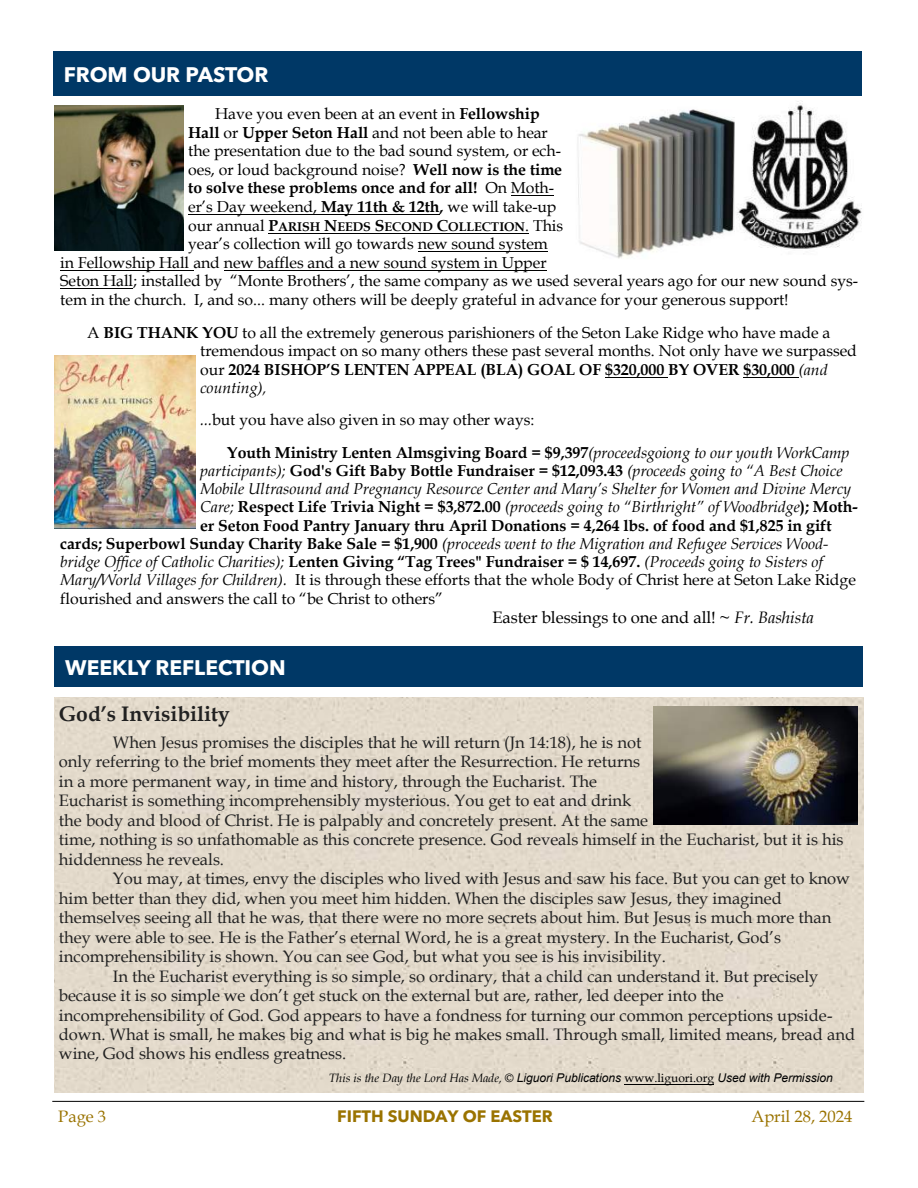
<style>
.page{position:relative;width:918px;height:1188px;background:#fff}
.page>*{position:absolute;margin:0;border:0;box-sizing:border-box;transform-origin:0 0}
.t1{font:700 21px "Avenir Next LT Pro";color:#fff}
.t2{font:700 21px "Book Antiqua";color:#212121}
.t3{font:16.65px "Book Antiqua";color:#212121}
.t4{font:16.65px "Book Antiqua";color:#000}
.t5{font:16.5px/19.5px "Book Antiqua";color:#212121}
.t6{font:700 16.5px "Avenir Next LT Pro";color:#9a7300}
.t7{font:16.5px "Book Antiqua";color:#9a7300}
.t8{font:15.9px/18.6px "Book Antiqua";color:#000}
.t9{font:italic 15.9px "Book Antiqua";color:#000}
.t10{font:700 15.9px "Book Antiqua";color:#000}
.t11{font:700 12.6px "Book Antiqua";color:#000}
.t12{font:italic 12px "Arial";color:#000}
.s1{font-weight:700}
.s2{font-weight:400;font-size:15.9px}
.s3{font-size:15.9px}
.s4{font-style:italic}
.s5{font-weight:400;font-style:italic}
.s6{font-weight:700;font-style:normal}
.s7{font-family:"Book Antiqua"}
.s8{font-family:"Book Antiqua";font-style:normal}
</style>
<div class="page">
<hr style="left:52px;top:1101px;width:812px;height:1px;background:#000">
<div style="left:53px;top:52px;width:809px;height:44px;background:#003866"></div>
<div style="left:55px;top:698px;width:808px;height:395px;background:#e3dacb"></div>
<hr style="left:624px;top:1084px;width:90px;height:1px;background:#000">
<div style="left:54px;top:647px;width:809px;height:40px;background:#003866"></div>
<hr style="left:511px;top:195px;width:43px;height:1px;background:#000">
<hr style="left:188px;top:214px;width:252px;height:1px;background:#000">
<hr style="left:269px;top:233px;width:260px;height:1px;background:#000">
<hr style="left:418px;top:251px;width:130px;height:1px;background:#000">
<hr style="left:60px;top:270px;width:133px;height:1px;background:#000">
<hr style="left:224px;top:270px;width:323px;height:1px;background:#000">
<hr style="left:60px;top:289px;width:73px;height:1px;background:#000">
<hr style="left:605px;top:377px;width:63px;height:1px;background:#000">
<hr style="left:743px;top:377px;width:55px;height:1px;background:#000">
<img style="left:55px;top:105px;width:129px;height:146px">
<img style="left:654px;top:706px;width:203px;height:118px">
<img style="left:55px;top:355px;width:141px;height:173px">
<img style="left:577px;top:109px;width:158px;height:150px">
<img style="left:737px;top:101px;width:125px;height:148px">
<p class="t1" style="left:64px;top:61px;width:206px">FROM OUR PASTOR</p>
<p class="t8" style="left:188px;top:105px;width:376px;text-indent:27px">Have you even been at an event in <span class="s1">Fellowship Hall</span> or <span class="s1">Upper Seton Hall</span> and not been able to hear the presentation due to the bad sound system, or ech&shy;oes, or loud background noise? <span class="s1">Well now is the time to solve these problems once and for all!</span> On Moth&shy;er’s Day weekend, <span class="s1">May 11th &amp; 12th,</span> we will take-up</p>
<p class="t11" style="left:188px;top:219px;width:377px"><span class="s2">our annual</span> <span class="s3">P</span>ARISH <span class="s3">N</span>EEDS <span class="s3">S</span>ECOND <span class="s3">C</span>OLLECTION<span class="s2">. This</span></p>
<p class="t8" style="left:60px;top:235px;width:799px;text-indent:128px">year’s collection will go towards new sound system<br>in Fellowship Hall and new baffles and a new sound system in Upper<br>Seton Hall; installed by “Monte Brothers’, the same company as we used several years ago for our new sound sys&shy;tem in the church. I, and so... many others will be deeply grateful in advance for your generous support!</p>
<p class="t8" style="left:200px;top:323px;width:658px;text-indent:-113px">A <span class="s1">BIG THANK YOU</span> to all the extremely generous parishioners of the Seton Lake Ridge who have made a tremendous impact on so many others these past several months. Not only have we surpassed our <span class="s1">2024 BISHOP’S LENTEN APPEAL (BLA) GOAL OF $320,000 BY OVER $30,000</span> <span class="s4">(and counting),</span></p>
<p class="t8" style="left:200px;top:411px;width:336px"><span class="s4">...</span>but you have also given in so may other ways:</p>
<p class="t10" style="left:227px;top:443px;width:624px">Youth Ministry Lenten Almsgiving Board = $9,397<span class="s5">(proceedsgoiong to our youth WorkCamp</span></p>
<p class="t9" style="left:200px;top:461px;width:644px">participants); <span class="s6">God's Gift Baby Bottle Fundraiser = $12,093.43</span> (proceeds going to “A Best Choice</p>
<p class="t9" style="left:200px;top:479px;width:652px">Mobile Ultrasound and Pregnancy Resource Center and Mary’s Shelter for Women and Divine Mercy</p>
<p class="t9" style="left:200px;top:498px;width:659px">Care; <span class="s6">Respect Life Trivia Night = $3,872.00</span> (proceeds going to “Birthright” of Woodbridge<span class="s6">); Moth-</span></p>
<p class="t10" style="left:200px;top:516px;width:633px">er Seton Food Pantry January thru April Donations = 4,264 lbs. of food and $1,825 in gift</p>
<p class="t9" style="left:60px;top:534px;width:770px"><span class="s6">cards; Superbowl Sunday Charity Bake Sale = $1,900</span> (proceeds went to the Migration and Refugee Services Wood-</p>
<p class="t9" style="left:60px;top:552px;width:764px">bridge Office of Catholic Charities); <span class="s6">Lenten Giving “Tag Trees" Fundraiser = $ 14,697.</span> (Proceeds going to Sisters of</p>
<p class="t8" style="left:60px;top:571px;width:797px"><span class="s4">Mary/World Villages for Children).</span> It is through these efforts that the whole Body of Christ here at Seton Lake Ridge</p>
<p class="t8" style="left:60px;top:590px;width:384px">flourished and answers the call to “be Christ to others”</p>
<p class="t4" style="left:492px;top:608px;width:323px">Easter blessings to one and all! <span class="s4">~ Fr. Bashista</span></p>
<p class="t1" style="left:65px;top:654px;width:222px">WEEKLY REFLECTION</p>
<p class="t2" style="left:59px;top:701px;width:172px">God’s Invisibility</p>
<p class="t5" style="left:59px;top:733px;width:786px;text-indent:54px">When Jesus promises the disciples that he will return (Jn 14:18), he is not<br>only referring to the brief moments they meet after the Resurrection. He returns<br>in a more permanent way, in time and history, through the Eucharist. The<br>Eucharist is something incomprehensibly mysterious. You get to eat and drink<br>the body and blood of Christ. He is palpably and concretely present. At the same<br>time, nothing is so unfathomable as this concrete presence. God reveals himself in the Eucharist, but it is his hiddenness he reveals.</p>
<p class="t3" style="left:113px;top:869px;width:739px">You may, at times, envy the disciples who lived with Jesus and saw his face. But you can get to know</p>
<p class="t5" style="left:59px;top:889px;width:774px">him better than they did, when you meet him hidden. When the disciples saw Jesus, they imagined themselves seeing all that he was, that there were no more secrets about him. But Jesus is much more than they were able to see. He is the Father’s eternal Word, he is a great mystery. In the Eucharist, God’s incomprehensibility is shown. You can see God, but what you see is his invisibility.</p>
<p class="t5" style="left:59px;top:967px;width:798px;text-indent:54px">In the Eucharist everything is so simple, so ordinary, that a child can understand it. But precisely because it is so simple we don’t get stuck on the external but are, rather, led deeper into the incomprehensibility of God. God appears to have a fondness for turning our common perceptions upside&shy;down. What is small, he makes big and what is big he makes small. Through small, limited means, bread and wine, God shows his endless greatness.</p>
<p class="t12" style="left:329px;top:1072px;width:506px"><span class="s7">This is the Day the Lord Has Made, ©</span> Liguori Publications <span class="s8">www.liguori.org</span> Used with Permission</p>
<p class="t7" style="left:58px;top:1107px;width:49px">Page 3</p>
<p class="t6" style="left:337px;top:1106px;width:217px">FIFTH SUNDAY OF EASTER</p>
<p class="t7" style="left:751px;top:1107px;width:102px">April 28, 2024</p>
</div>
